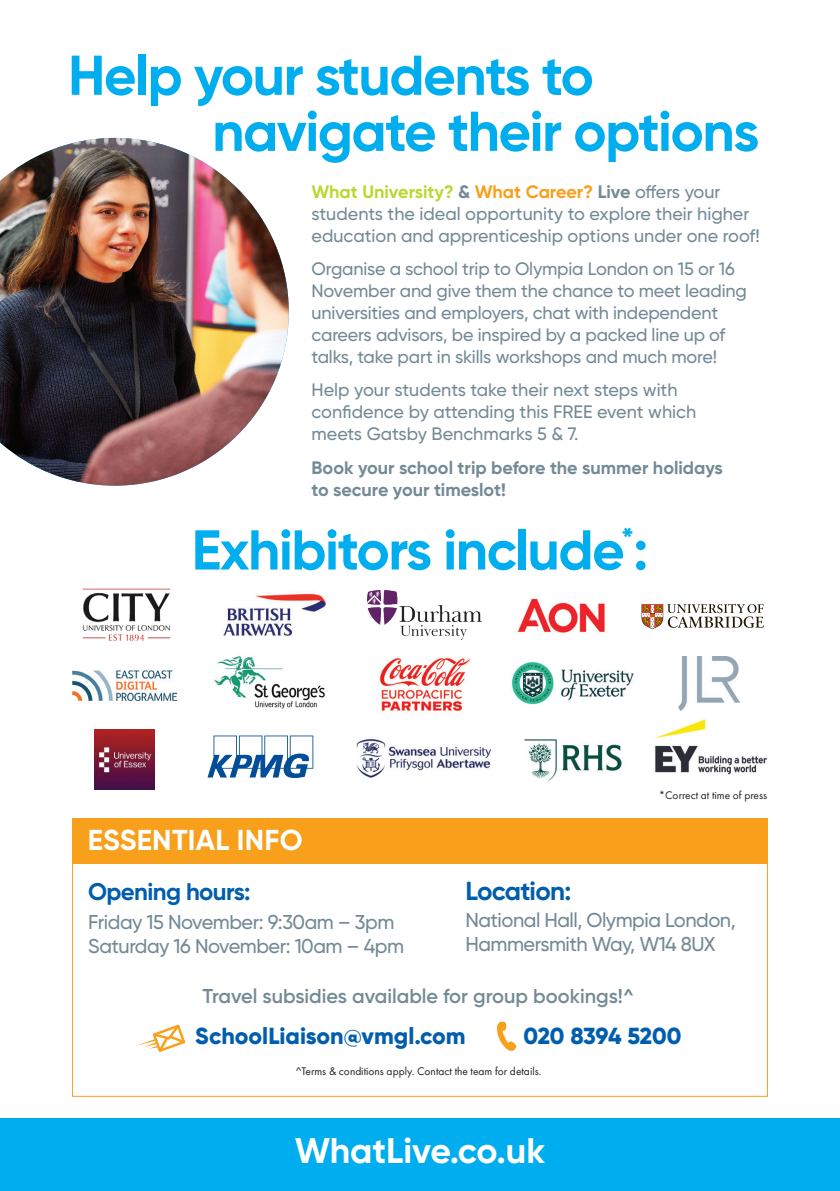
<style>
.page{position:relative;width:840px;height:1191px;background:#fff}
.page>*{position:absolute;margin:0;border:0;box-sizing:border-box;transform-origin:0 0}
.t1{font:700 56px/56px "Gilroy";letter-spacing:-.025em;color:#00aeef}
.t2{font:700 35.6px "Gilroy";color:#fff}
.t3{font:700 28.8px "Gilroy";letter-spacing:.01em;color:#fff}
.t4{font:700 26px "Gilroy";letter-spacing:-.025em;color:#015dad}
.t5{font:700 24px "Gilroy";letter-spacing:-.025em;color:#015dad}
.t6{font:800 23.2px "Gilroy";color:#015dad}
.t7{font:500 20px/24px "Gilroy";letter-spacing:-.025em;color:#738a95}
.t8{font:600 20px "Gilroy";color:#738a95}
.t9{font:500 18px/22px "Gilroy";letter-spacing:-.01em;color:#738a95}
.t10{font:700 18px/22px "Gilroy";color:#738a95}
.t11{font:11.4px "Futura PT";color:#231f20}
.s1{font-weight:700;color:#bed630}
.s2{font-weight:700}
.s3{font-weight:700;color:#f89f1c}
</style>
<div class="page">
<div style="left:0;top:1119px;width:839px;height:72px;background:#00aeef"></div>
<img style="left:0;top:138px;width:288px;height:347px">
<div style="left:72px;top:818px;width:695px;height:45px;background:#f89f1c"></div>
<svg style="left:497px;top:1021px;width:20px;height:30px"></svg>
<svg style="left:137px;top:1024px;width:48px;height:28px"></svg>
<img style="left:517px;top:598px;width:88px;height:35px">
<img style="left:655px;top:719px;width:113px;height:56px">
<img style="left:356px;top:738px;width:136px;height:40px">
<img style="left:511px;top:662px;width:123px;height:43px">
<img style="left:379px;top:657px;width:92px;height:55px">
<img style="left:223px;top:592px;width:103px;height:45px">
<img style="left:82px;top:588px;width:89px;height:54px">
<img style="left:72px;top:670px;width:104px;height:30px">
<img style="left:367px;top:591px;width:114px;height:49px">
<img style="left:214px;top:656px;width:111px;height:53px">
<svg style="left:641px;top:604px;width:122px;height:25px"></svg>
<svg style="left:207px;top:735px;width:106px;height:43px"></svg>
<img style="left:94px;top:729px;width:60px;height:60px">
<img style="left:524px;top:739px;width:98px;height:43px">
<img style="left:678px;top:656px;width:60px;height:54px">
<h1 class="t1" style="left:212px;top:47px;width:548px;text-indent:-144px">Help your students to navigate their options</h1>
<p class="t9" style="left:311px;top:180px;width:449px"><span class="s1">What University?</span> <span class="s2">&amp;</span> <span class="s3">What Career?</span> <span class="s2">Live</span> offers your students the ideal opportunity to explore their higher education and apprenticeship options under one roof!</p>
<p class="t9" style="left:311px;top:257px;width:436px">Organise a school trip to Olympia London on 15 or 16<br>November and give them the chance to meet leading universities and employers, chat with independent careers advisors, be inspired by a packed line up of talks, take part in skills workshops and much more!</p>
<p class="t9" style="left:311px;top:379px;width:386px">Help your students take their next steps with confidence by attending this FREE event which meets Gatsby Benchmarks 5 &amp; 7.</p>
<p class="t10" style="left:311px;top:456px;width:412px">Book your school trip before the summer holidays to secure your timeslot!</p>
<h1 class="t1" style="left:191px;top:521px;width:458px">Exhibitors include<sup>*</sup>:</h1>
<h3 class="t3" style="left:88px;top:822px;width:216px">ESSENTIAL INFO</h3>
<p class="t11" style="left:658px;top:788px;width:110px">*Correct at time of press</p>
<h3 class="t5" style="left:88px;top:877px;width:164px">Opening hours:</h3>
<p class="t7" style="left:88px;top:909px;width:317px">Friday 15 November: 9:30am – 3pm<br>Saturday 16 November: 10am – 4pm</p>
<h3 class="t4" style="left:465px;top:875px;width:108px">Location:</h3>
<p class="t7" style="left:465px;top:908px;width:272px">National Hall, Olympia London,<br>Hammersmith Way, W14 8UX</p>
<p class="t8" style="left:202px;top:984px;width:432px">Travel subsidies available for group bookings!^</p>
<p class="t6" style="left:195px;top:1021px;width:272px">SchoolLiaison@vmgl.com</p>
<p class="t6" style="left:523px;top:1021px;width:159px">020 8394 5200</p>
<p class="t11" style="left:296px;top:1064px;width:247px">^Terms &amp; conditions apply. Contact the team for details.</p>
<h2 class="t2" style="left:294px;top:1127px;width:252px">WhatLive.co.uk</h2>
</div>
